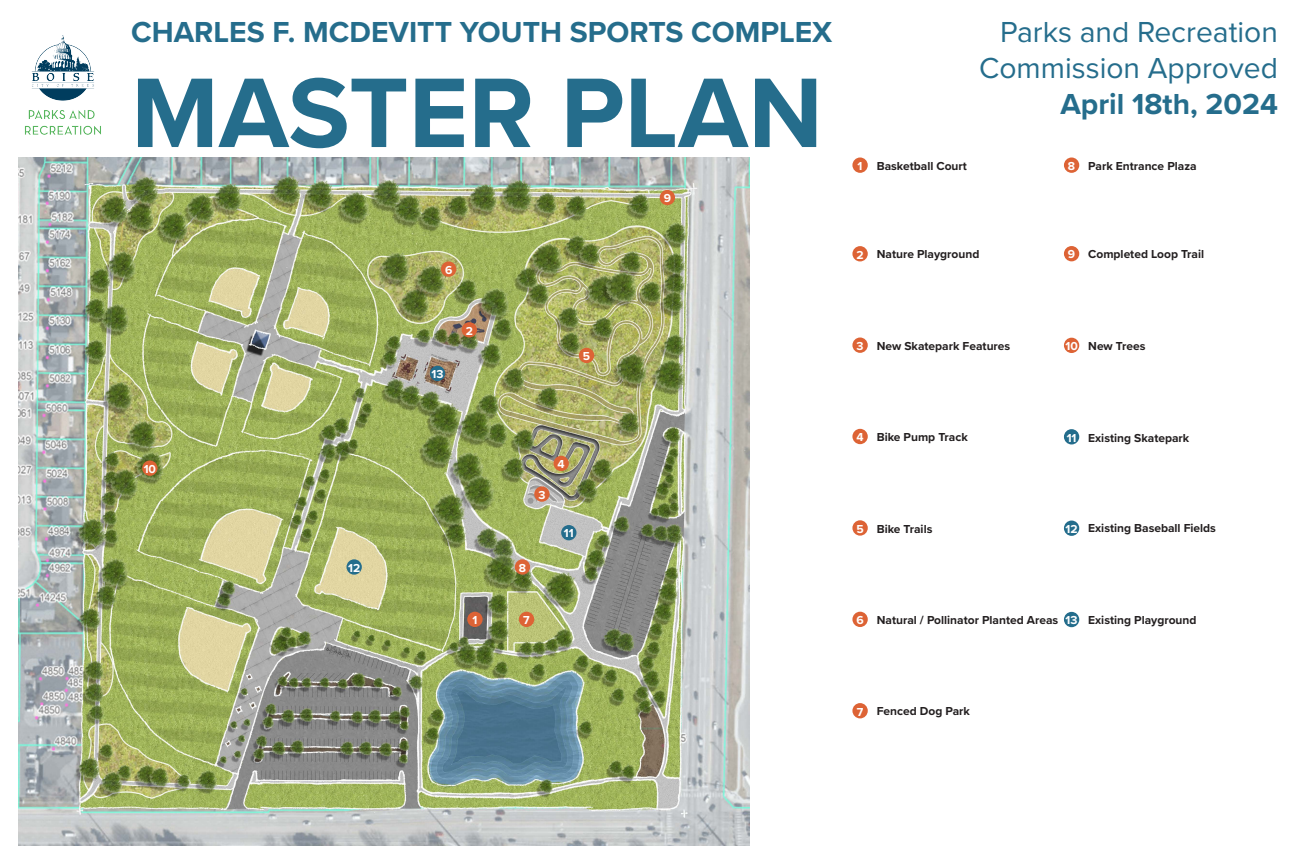
<style>
.page{position:relative;width:1296px;height:864px;background:#fff}
.page>*{position:absolute;margin:0;border:0;box-sizing:border-box;transform-origin:0 0}
.t1{font:700 102.5px "Proxima Nova";color:#256d8c}
.t2{font:700 30px "Proxima Nova";color:#256d8c}
.t3{font:30px/36px "Proxima Nova";color:#256d8c;text-align:right}
.t4{font:700 12px "Proxima Nova";color:#231f20}
.t5{font:700 12px "Proxima Nova";color:#fff}
</style>
<div class="page">
<img style="left:18px;top:158px;width:731px;height:688px">
<div style="left:852px;top:338px;width:16px;height:15px;background:#dd6335;border-radius:50%"></div>
<div style="left:534px;top:486px;width:16px;height:16px;background:#dd6335;border-radius:50%"></div>
<div style="left:1064px;top:521px;width:15px;height:15px;background:#246d8c;border-radius:50%"></div>
<div style="left:347px;top:559px;width:15px;height:16px;background:#246d8c;border-radius:50%"></div>
<div style="left:1064px;top:612px;width:15px;height:15px;background:#246d8c;border-radius:50%"></div>
<div style="left:430px;top:366px;width:15px;height:15px;background:#246d8c;border-radius:50%"></div>
<div style="left:852px;top:246px;width:16px;height:15px;background:#dd6335;border-radius:50%"></div>
<div style="left:462px;top:322px;width:15px;height:16px;background:#dd6335;border-radius:50%"></div>
<div style="left:1064px;top:429px;width:15px;height:15px;background:#246d8c;border-radius:50%"></div>
<div style="left:561px;top:525px;width:16px;height:15px;background:#246d8c;border-radius:50%"></div>
<div style="left:852px;top:158px;width:16px;height:15px;background:#dd6335;border-radius:50%"></div>
<div style="left:467px;top:612px;width:16px;height:15px;background:#dd6335;border-radius:50%"></div>
<div style="left:1064px;top:158px;width:15px;height:15px;background:#dd6335;border-radius:50%"></div>
<div style="left:1064px;top:246px;width:15px;height:15px;background:#dd6335;border-radius:50%"></div>
<div style="left:660px;top:190px;width:15px;height:15px;background:#dd6335;border-radius:50%"></div>
<div style="left:515px;top:559px;width:15px;height:16px;background:#dd6335;border-radius:50%"></div>
<div style="left:1064px;top:338px;width:15px;height:15px;background:#dd6335;border-radius:50%"></div>
<div style="left:142px;top:460px;width:16px;height:16px;background:#dd6335;border-radius:50%"></div>
<div style="left:852px;top:429px;width:16px;height:15px;background:#dd6335;border-radius:50%"></div>
<div style="left:553px;top:456px;width:16px;height:15px;background:#dd6335;border-radius:50%"></div>
<div style="left:852px;top:520px;width:16px;height:16px;background:#dd6335;border-radius:50%"></div>
<div style="left:579px;top:348px;width:15px;height:15px;background:#dd6335;border-radius:50%"></div>
<div style="left:852px;top:612px;width:16px;height:15px;background:#dd6335;border-radius:50%"></div>
<div style="left:441px;top:261px;width:15px;height:16px;background:#dd6335;border-radius:50%"></div>
<div style="left:852px;top:703px;width:16px;height:15px;background:#dd6335;border-radius:50%"></div>
<div style="left:519px;top:612px;width:15px;height:15px;background:#dd6335;border-radius:50%"></div>
<img style="left:25px;top:35px;width:76px;height:100px">
<p class="t2" style="left:131px;top:9px;width:703px">CHARLES F. MCDEVITT YOUTH SPORTS COMPLEX</p>
<p class="t3" style="left:979px;top:12px;width:300px">Parks and Recreation<br>Commission Approved</p>
<p class="t1" style="left:131px;top:36px;width:693px">MASTER PLAN</p>
<p class="t2" style="left:1060px;top:81px;width:219px">April 18th, 2024</p>
<p class="t5" style="left:144px;top:460px;width:14px">10</p>
<p class="t5" style="left:348px;top:559px;width:14px">12</p>
<p class="t5" style="left:445px;top:261px;width:9px">6</p>
<p class="t5" style="left:432px;top:365px;width:13px">13</p>
<p class="t5" style="left:466px;top:322px;width:9px">2</p>
<p class="t5" style="left:472px;top:611px;width:6px">1</p>
<p class="t5" style="left:583px;top:347px;width:9px">5</p>
<p class="t5" style="left:538px;top:486px;width:9px">3</p>
<p class="t5" style="left:519px;top:559px;width:9px">8</p>
<p class="t5" style="left:558px;top:455px;width:9px">4</p>
<p class="t5" style="left:564px;top:525px;width:11px">11</p>
<p class="t5" style="left:523px;top:611px;width:8px">7</p>
<p class="t5" style="left:664px;top:189px;width:9px">9</p>
<p class="t5" style="left:858px;top:157px;width:6px">1</p>
<p class="t4" style="left:877px;top:157px;width:92px">Basketball Court</p>
<p class="t5" style="left:857px;top:246px;width:9px">2</p>
<p class="t4" style="left:877px;top:246px;width:104px">Nature Playground</p>
<p class="t5" style="left:1068px;top:157px;width:9px">8</p>
<p class="t4" style="left:1088px;top:157px;width:110px">Park Entrance Plaza</p>
<p class="t5" style="left:1068px;top:246px;width:9px">9</p>
<p class="t4" style="left:1088px;top:245px;width:117px">Completed Loop Trail</p>
<p class="t5" style="left:857px;top:337px;width:9px">3</p>
<p class="t4" style="left:877px;top:337px;width:135px">New Skatepark Features</p>
<p class="t5" style="left:1065px;top:337px;width:14px">10</p>
<p class="t4" style="left:1088px;top:337px;width:59px">New Trees</p>
<p class="t5" style="left:857px;top:428px;width:9px">4</p>
<p class="t4" style="left:877px;top:428px;width:93px">Bike Pump Track</p>
<p class="t5" style="left:856px;top:520px;width:9px">5</p>
<p class="t4" style="left:877px;top:520px;width:57px">Bike Trails</p>
<p class="t5" style="left:1067px;top:429px;width:11px">11</p>
<p class="t4" style="left:1088px;top:429px;width:103px">Existing Skatepark</p>
<p class="t5" style="left:1066px;top:520px;width:14px">12</p>
<p class="t4" style="left:1088px;top:519px;width:129px">Existing Baseball Fields</p>
<p class="t5" style="left:856px;top:611px;width:9px">6</p>
<p class="t4" style="left:877px;top:611px;width:183px">Natural / Pollinator Planted Areas</p>
<p class="t5" style="left:1066px;top:611px;width:13px">13</p>
<p class="t4" style="left:1088px;top:611px;width:110px">Existing Playground</p>
<p class="t5" style="left:857px;top:703px;width:8px">7</p>
<p class="t4" style="left:877px;top:703px;width:95px">Fenced Dog Park</p>
</div>
